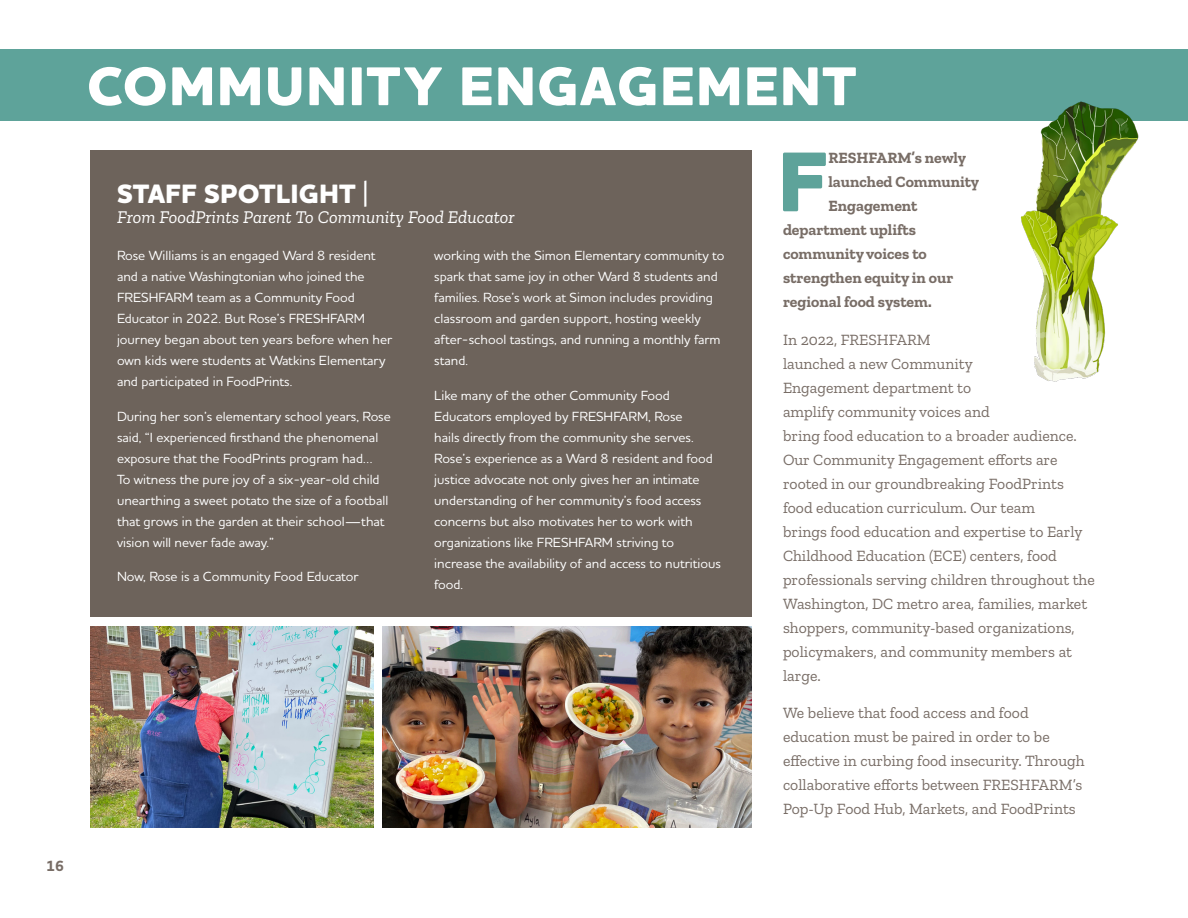
<style>
.page{position:relative;width:1188px;height:918px;background:#fff}
.page>*{position:absolute;margin:0;border:0;box-sizing:border-box;transform-origin:0 0}
._01_body_text_drop_c{font:800 86.25px "Houschka Pro";color:#5ea39a}
._01_SECTION_TITLE{font:800 55.5px "Houschka Pro";letter-spacing:.02em;color:#fff}
._01_BOX_TITLE{font:800 27px "Houschka Pro";color:#fff}
._01_BOX_TITLE-2{font:italic 18px "Zilla Slab";color:#fff}
._01_Body_Text{font:15.75px/24px "Zilla Slab";color:#786d66}
._01_body_text_drop_c-2{font:700 15.75px "Zilla Slab";color:#786d66}
.t1{font:700 15px "Houschka Pro";color:#786d66}
._01_BOX_TEXT_WHITE{font:500 13.5px/21px "Houschka Pro";color:#fff}
.s1{font-family:"Vollkorn"}
</style>
<div class="page">
<img style="left:383px;top:626px;width:369px;height:202px">
<div style="left:90px;top:151px;width:662px;height:466px;background:#6d635b"></div>
<img style="left:91px;top:626px;width:283px;height:202px">
<div style="left:0;top:49px;width:1188px;height:72px;background:#5ea39a"></div>
<img style="left:1020px;top:101px;width:119px;height:281px">
<p class="t1" style="left:46px;top:856px;width:20px">16</p>
<p class="_01_SECTION_TITLE" style="left:87px;top:50px;width:771px">COMMUNITY ENGAGEMENT</p>
<p class="_01_BOX_TITLE" style="left:117px;top:177px;width:253px">STAFF SPOTLIGHT <span class="s1">|</span></p>
<p class="_01_BOX_TITLE-2" style="left:117px;top:207px;width:399px">From FoodPrints Parent To Community Food Educator</p>
<p class="_01_BOX_TEXT_WHITE" style="left:117px;top:245px;width:277px">Rose Williams is an engaged Ward 8 resident and a native Washingtonian who joined the FRESHFARM team as a Community Food Educator in 2022. But Rose’s FRESHFARM journey began about ten years before when her own kids were students at Watkins Elementary and participated in FoodPrints.</p>
<p class="_01_BOX_TEXT_WHITE" style="left:117px;top:406px;width:275px">During her son’s elementary school years, Rose said, “I experienced firsthand the phenomenal exposure that the FoodPrints program had…<br>To witness the pure joy of a six-year-old child unearthing a sweet potato the size of a football that grows in the garden at their school—that vision will never fade away.”</p>
<p class="_01_BOX_TEXT_WHITE" style="left:117px;top:566px;width:243px">Now, Rose is a Community Food Educator</p>
<p class="_01_BOX_TEXT_WHITE" style="left:434px;top:245px;width:292px">working with the Simon Elementary community to spark that same joy in other Ward 8 students and families. Rose’s work at Simon includes providing classroom and garden support, hosting weekly after-school tastings, and running a monthly farm stand.</p>
<p class="_01_BOX_TEXT_WHITE" style="left:434px;top:385px;width:288px">Like many of the other Community Food Educators employed by FRESHFARM, Rose<br>hails directly from the community she serves.<br>Rose’s experience as a Ward 8 resident and food justice advocate not only gives her an intimate understanding of her community’s food access concerns but also motivates her to work with organizations like FRESHFARM striving to increase the availability of and access to nutritious food.</p>
<p class="_01_body_text_drop_c" style="left:777px;top:126px;width:52px">F</p>
<p class="_01_body_text_drop_c-2" style="left:828px;top:149px;width:139px">RESHFARM’s newly</p>
<p class="_01_body_text_drop_c-2" style="left:828px;top:173px;width:152px">launched Community</p>
<p class="_01_body_text_drop_c-2" style="left:828px;top:197px;width:91px">Engagement</p>
<p class="_01_body_text_drop_c-2" style="left:783px;top:221px;width:135px">department uplifts</p>
<p class="_01_body_text_drop_c-2" style="left:783px;top:245px;width:145px">community voices to</p>
<p class="_01_body_text_drop_c-2" style="left:783px;top:269px;width:172px">strengthen equity in our</p>
<p class="_01_body_text_drop_c-2" style="left:783px;top:293px;width:150px">regional food system.</p>
<p class="_01_Body_Text" style="left:783px;top:328px;width:313px">In 2022, FRESHFARM<br>launched a new Community<br>Engagement department to<br>amplify community voices and<br>bring food education to a broader audience.<br>Our Community Engagement efforts are rooted in our groundbreaking FoodPrints food education curriculum. Our team<br>brings food education and expertise to Early Childhood Education (ECE) centers, food professionals serving children throughout the Washington, DC metro area, families, market shoppers, community-based organizations, policymakers, and community members at large.</p>
<p class="_01_Body_Text" style="left:783px;top:701px;width:303px">We believe that food access and food education must be paired in order to be effective in curbing food insecurity. Through collaborative efforts between FRESHFARM’s Pop-Up Food Hub, Markets, and FoodPrints</p>
</div>
